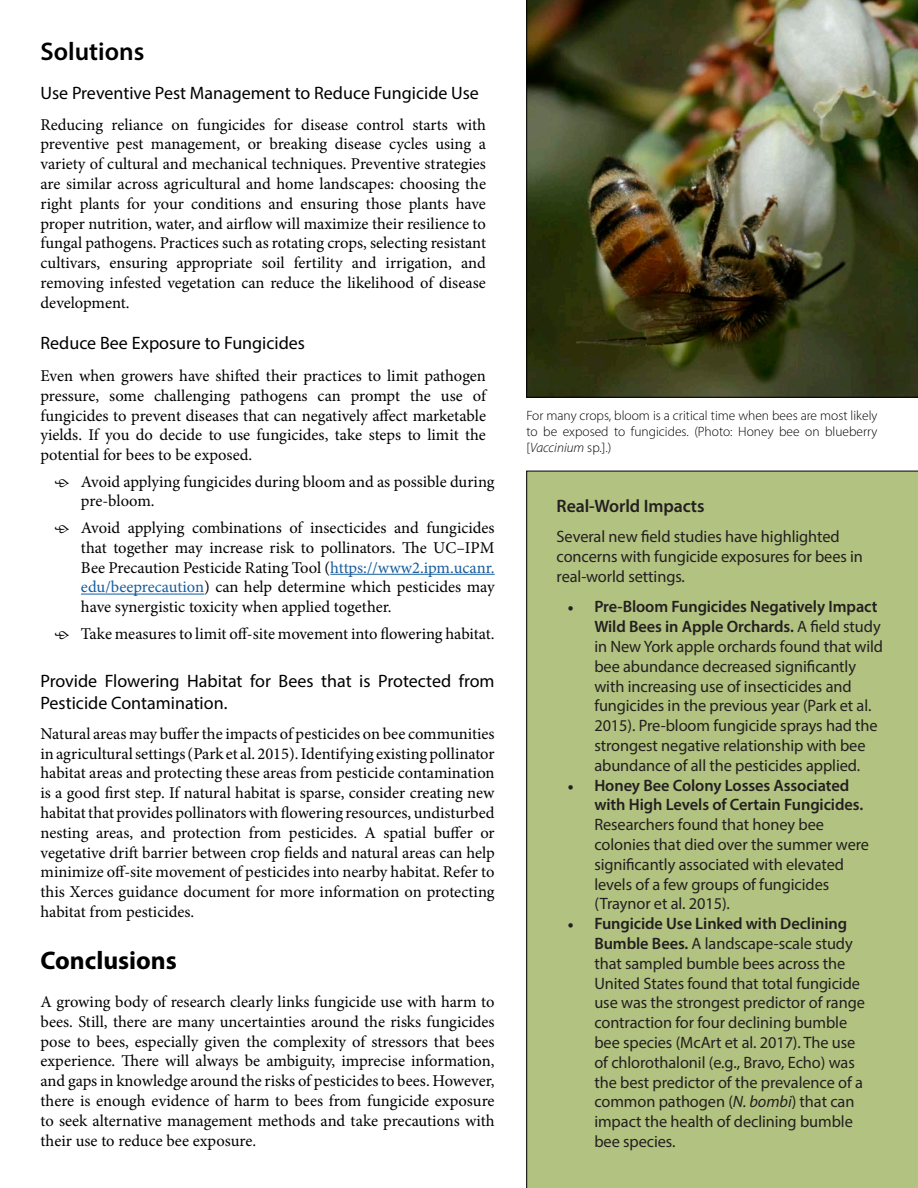
<style>
.page{position:relative;width:918px;height:1188px;background:#fff}
.page>*{position:absolute;margin:0;border:0;box-sizing:border-box;transform-origin:0 0}
.t1{font:700 25.5px "Myriad Pro";color:#000}
.t2{font:600 25.5px "Myriad Pro";color:#000}
.t3{font:18px/21.6px "Myriad Pro";color:#000}
.t4{font:600 18px "Myriad Pro";letter-spacing:-.005em;color:#231f20}
.t5{font:16.5px/19.8px "Minion Pro";color:#000;text-align:justify}
.t6{font:16.5px/19.8px "Myriad Pro";letter-spacing:-.005em;color:#231f20}
.t7{font:600 16.5px/19.8px "Myriad Pro";letter-spacing:-.005em;color:#231f20}
.t8{font:300 13.5px/16.2px "Myriad Pro";color:#000;text-align:justify}
.s1{color:#175d9e}
.s2{font-style:italic}
.s3{font-family:"Minion Pro";font-weight:600}
.s4{font-weight:600}
.s5{font-family:"Minion Pro"}
</style>
<div class="page">
<svg style="left:526px;top:471px;width:392px;height:717px;background:#a4b276"></svg>
<hr style="left:330px;top:574px;width:165px;height:1px;background:#175d9e">
<hr style="left:81px;top:594px;width:123px;height:1px;background:#175d9e">
<div style="left:530px;top:473px;width:388px;height:693px;background:#b2c280"></div>
<img style="left:526px;top:0;width:392px;height:397px">
<h1 class="t2" style="left:40px;top:35px;width:105px">Solutions</h1>
<p class="t3" style="left:40px;top:82px;width:440px">Use Preventive Pest Management to Reduce Fungicide Use</p>
<p class="t5" style="left:40px;top:114px;width:447px">Reducing reliance on fungicides for disease control starts with preventive pest management, or breaking disease cycles using a variety of cultural and mechanical techniques. Preventive strategies are similar across agricultural and home landscapes: choosing the right plants for your conditions and ensuring those plants have proper nutrition, water, and airflow will maximize their resilience to fungal pathogens. Practices such as rotating crops, selecting resistant cultivars, ensuring appropriate soil fertility and irrigation, and removing infested vegetation can reduce the likelihood of disease development.</p>
<p class="t3" style="left:40px;top:332px;width:266px">Reduce Bee Exposure to Fungicides</p>
<p class="t5" style="left:40px;top:366px;width:447px">Even when growers have shifted their practices to limit pathogen pressure, some challenging pathogens can prompt the use of fungicides to prevent diseases that can negatively affect marketable yields. If you do decide to use fungicides, take steps to limit the potential for bees to be exposed.</p>
<p class="t5" style="left:81px;top:472px;width:415px;text-indent:-27px">ӧ Avoid applying fungicides during bloom and as possible during pre-bloom.</p>
<p class="t5" style="left:81px;top:518px;width:415px;text-indent:-27px">ӧ Avoid applying combinations of insecticides and fungicides that together may increase risk to pollinators. The UC–IPM Bee Precaution Pesticide Rating Tool (<span class="s1">https://www2.ipm.ucanr. edu/beeprecaution</span>) can help determine which pesticides may have synergistic toxicity when applied together.</p>
<p class="t5" style="left:54px;top:624px;width:442px">ӧ Take measures to limit off-site movement into flowering habitat.</p>
<p class="t3" style="left:40px;top:670px;width:456px">Provide Flowering Habitat for Bees that is Protected from<br>Pesticide Contamination.</p>
<p class="t5" style="left:40px;top:724px;width:456px">Natural areas may buffer the impacts of pesticides on bee communities in agricultural settings (Park et al. 2015). Identifying existing pollinator habitat areas and protecting these areas from pesticide contamination is a good first step. If natural habitat is sparse, consider creating new habitat that provides pollinators with flowering resources, undisturbed nesting areas, and protection from pesticides. A spatial buffer or vegetative drift barrier between crop fields and natural areas can help minimize off-site movement of pesticides into nearby habitat. Refer to this Xerces guidance document for more information on protecting habitat from pesticides.</p>
<h1 class="t1" style="left:40px;top:944px;width:138px">Conclusions</h1>
<p class="t5" style="left:40px;top:992px;width:456px">A growing body of research clearly links fungicide use with harm to bees. Still, there are many uncertainties around the risks fungicides pose to bees, especially given the complexity of stressors that bees experience. There will always be ambiguity, imprecise information, and gaps in knowledge around the risks of pesticides to bees. However, there is enough evidence of harm to bees from fungicide exposure to seek alternative management methods and take precautions with their use to reduce bee exposure.</p>
<p class="t8" style="left:526px;top:407px;width:353px">For many crops, bloom is a critical time when bees are most likely to be exposed to fungicides. (Photo: Honey bee on blueberry [<span class="s2">Vaccinium</span> sp.].)</p>
<p class="t4" style="left:557px;top:495px;width:149px">Real-World Impacts</p>
<p class="t6" style="left:557px;top:527px;width:308px">Several new field studies have highlighted concerns with fungicide exposures for bees in real-world settings.</p>
<p class="t6" style="left:594px;top:597px;width:290px;text-indent:-27px"><span class="s3">•</span> <span class="s4">Pre-Bloom Fungicides Negatively Impact Wild Bees in Apple Orchards.</span> A field study in New York apple orchards found that wild bee abundance decreased significantly with increasing use of insecticides and fungicides in the previous year (Park et al.<br>2015). Pre-bloom fungicide sprays had the strongest negative relationship with bee abundance of all the pesticides applied.</p>
<p class="t7" style="left:594px;top:775px;width:270px;text-indent:-27px"><span class="s5">•</span> Honey Bee Colony Losses Associated with High Levels of Certain Fungicides.</p>
<p class="t6" style="left:594px;top:814px;width:276px">Researchers found that honey bee colonies that died over the summer were significantly associated with elevated levels of a few groups of fungicides (Traynor et al. 2015).</p>
<p class="t6" style="left:594px;top:913px;width:272px;text-indent:-27px"><span class="s3">•</span> <span class="s4">Fungicide Use Linked with Declining Bumble Bees.</span> A landscape-scale study that sampled bumble bees across the United States found that total fungicide use was the strongest predictor of range contraction for four declining bumble bee species (McArt et al. 2017). The use of chlorothalonil (e.g., Bravo, Echo) was the best predictor of the prevalence of a common pathogen (<span class="s2">N. bombi</span>) that can impact the health of declining bumble bee species.</p>
</div>
